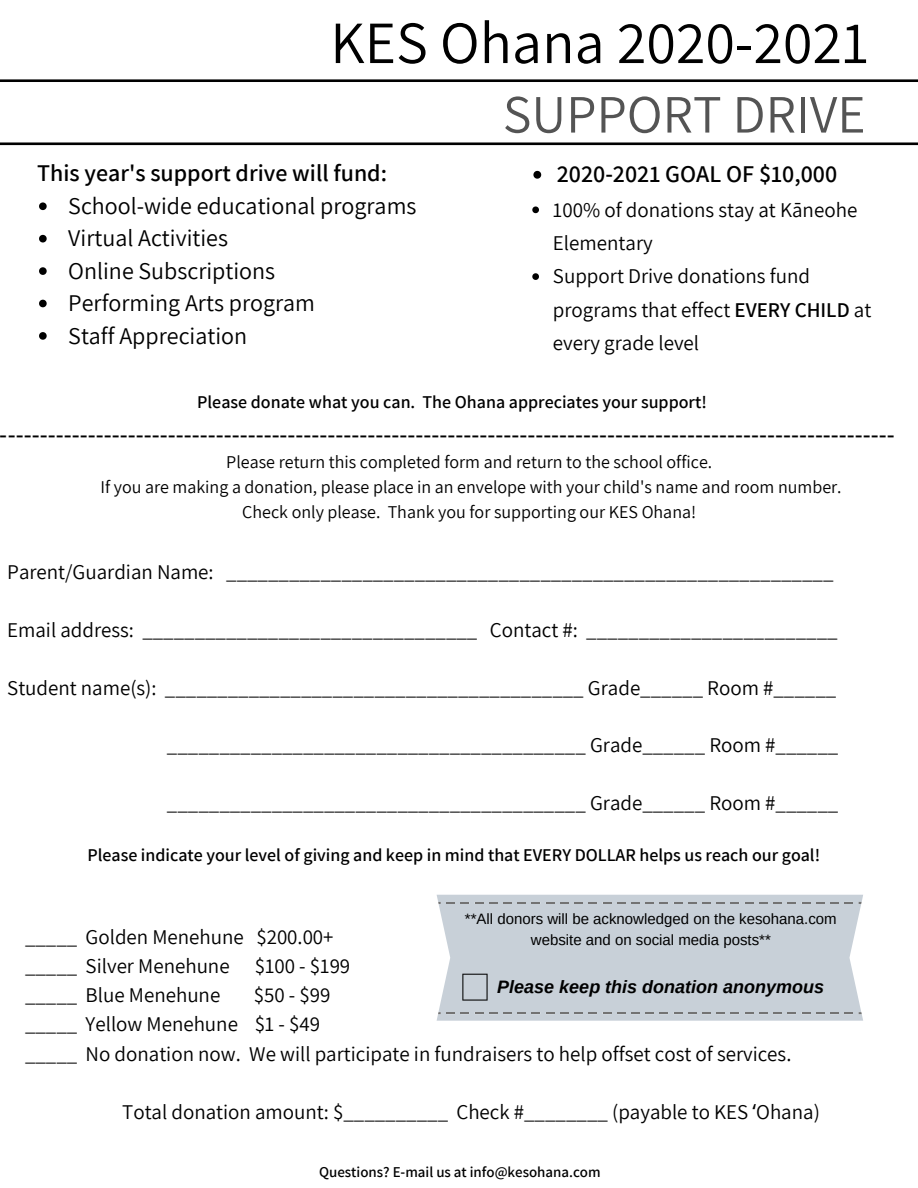
<style>
.page{position:relative;width:918px;height:1188px;background:#fff}
.page>*{position:absolute;margin:0;border:0;box-sizing:border-box;transform-origin:0 0}
.t1{font:60px "Assistant";color:#000}
.t2{font:54px "Assistant";color:#545454}
.t3{font:24px "Arimo";color:#000}
.t4{font:24px "Assistant";color:#000}
.t5{font:600 24px "Assistant";color:#000}
.t6{font:21px/33.5px "Assistant";color:#000}
.t7{font:18px "Assistant";color:#000}
.t8{font:600 18px "Assistant";color:#000}
.t9{font:italic 700 18px "Arimo";color:#000}
.t10{font:15px/20.2px "Arimo";color:#000;text-align:center}
.t11{font:600 15px "Assistant";color:#000}
.s1{font-weight:600}
.s2{font-family:"Noto Sans"}
</style>
<div class="page">
<svg style="left:0;top:79px;width:918px;height:3px;background:#222"></svg>
<svg style="left:0;top:142px;width:918px;height:3px;background:#292929"></svg>
<svg style="left:533px;top:171px;width:8px;height:8px"></svg>
<svg style="left:532px;top:206px;width:7px;height:7px"></svg>
<svg style="left:532px;top:273px;width:7px;height:7px"></svg>
<svg style="left:39px;top:202px;width:8px;height:8px"></svg>
<svg style="left:39px;top:235px;width:8px;height:7px"></svg>
<svg style="left:39px;top:267px;width:8px;height:8px"></svg>
<svg style="left:39px;top:300px;width:8px;height:7px"></svg>
<svg style="left:39px;top:332px;width:8px;height:8px"></svg>
<div style="left:437px;top:895px;width:426px;height:126px;background:#c8d0d8"></div>
<svg style="left:589px;top:902px;width:8px;height:2px"></svg>
<svg style="left:546px;top:902px;width:8px;height:2px"></svg>
<svg style="left:560px;top:1012px;width:23px;height:2px"></svg>
<svg style="left:560px;top:902px;width:23px;height:2px"></svg>
<svg style="left:589px;top:1012px;width:8px;height:2px"></svg>
<svg style="left:603px;top:1012px;width:8px;height:2px"></svg>
<svg style="left:603px;top:902px;width:8px;height:2px"></svg>
<svg style="left:617px;top:1012px;width:37px;height:2px"></svg>
<svg style="left:546px;top:1012px;width:8px;height:2px"></svg>
<svg style="left:475px;top:1012px;width:8px;height:2px"></svg>
<svg style="left:475px;top:902px;width:8px;height:2px"></svg>
<svg style="left:461px;top:1012px;width:8px;height:2px"></svg>
<svg style="left:461px;top:902px;width:8px;height:2px"></svg>
<svg style="left:532px;top:1012px;width:8px;height:2px"></svg>
<svg style="left:489px;top:902px;width:37px;height:2px"></svg>
<svg style="left:532px;top:902px;width:8px;height:2px"></svg>
<svg style="left:489px;top:1012px;width:37px;height:2px"></svg>
<svg style="left:617px;top:902px;width:37px;height:2px"></svg>
<svg style="left:802px;top:902px;width:8px;height:2px"></svg>
<svg style="left:759px;top:902px;width:23px;height:2px"></svg>
<svg style="left:745px;top:902px;width:8px;height:2px"></svg>
<svg style="left:759px;top:1012px;width:23px;height:2px"></svg>
<svg style="left:788px;top:1012px;width:8px;height:2px"></svg>
<svg style="left:745px;top:1012px;width:8px;height:2px"></svg>
<svg style="left:802px;top:1012px;width:8px;height:2px"></svg>
<svg style="left:788px;top:902px;width:8px;height:2px"></svg>
<svg style="left:674px;top:902px;width:8px;height:2px"></svg>
<svg style="left:660px;top:902px;width:8px;height:2px"></svg>
<svg style="left:674px;top:1012px;width:8px;height:2px"></svg>
<svg style="left:731px;top:902px;width:8px;height:2px"></svg>
<svg style="left:731px;top:1012px;width:8px;height:2px"></svg>
<svg style="left:688px;top:902px;width:37px;height:2px"></svg>
<svg style="left:660px;top:1012px;width:8px;height:2px"></svg>
<svg style="left:688px;top:1012px;width:37px;height:2px"></svg>
<svg style="left:816px;top:902px;width:37px;height:2px"></svg>
<svg style="left:816px;top:1012px;width:37px;height:2px"></svg>
<svg style="left:438px;top:1012px;width:17px;height:2px"></svg>
<svg style="left:438px;top:902px;width:17px;height:2px"></svg>
<svg style="left:462px;top:974px;width:26px;height:27px"></svg>
<p class="t1" style="left:330px;top:2px;width:540px">KES Ohana 2020-2021</p>
<p class="t2" style="left:503px;top:77px;width:364px">SUPPORT DRIVE</p>
<p class="t5" style="left:557px;top:158px;width:282px">2020-2021 GOAL OF $10,000</p>
<p class="t6" style="left:553px;top:192px;width:306px">100% of donations stay at Kāneohe<br>Elementary</p>
<p class="t6" style="left:553px;top:259px;width:320px">Support Drive donations fund programs that effect <span class="s1">EVERY CHILD</span> at every grade level</p>
<p class="t5" style="left:37px;top:157px;width:351px">This year's support drive will fund:</p>
<p class="t4" style="left:68px;top:189px;width:350px">School-wide educational programs</p>
<p class="t4" style="left:68px;top:222px;width:161px">Virtual Activities</p>
<p class="t4" style="left:68px;top:254px;width:208px">Online Subscriptions</p>
<p class="t4" style="left:68px;top:287px;width:248px">Performing Arts program</p>
<p class="t4" style="left:68px;top:319px;width:180px">Staff Appreciation</p>
<p class="t8" style="left:197px;top:390px;width:511px">Please donate what you can. The Ohana appreciates your support!</p>
<p class="t3" style="left:0;top:421px;width:896px">----------------------------------------------------------------------------------------------------------------</p>
<p class="t7" style="left:226px;top:450px;width:487px">Please return this completed form and return to the school office.</p>
<p class="t7" style="left:100px;top:474px;width:743px">If you are making a donation, please place in an envelope with your child's name and room number.</p>
<p class="t7" style="left:242px;top:499px;width:455px">Check only please. Thank you for supporting our KES Ohana!</p>
<p class="t6" style="left:7px;top:555px;width:828px">Parent/Guardian Name: __________________________________________________________</p>
<p class="t6" style="left:7px;top:613px;width:832px">Email address: ________________________________ Contact #: ________________________</p>
<p class="t6" style="left:7px;top:670px;width:831px">Student name(s): ________________________________________ Grade______ Room #______</p>
<p class="t6" style="left:167px;top:728px;width:673px">________________________________________ Grade______ Room #______</p>
<p class="t6" style="left:167px;top:785px;width:673px">________________________________________ Grade______ Room #______</p>
<p class="t8" style="left:88px;top:842px;width:734px">Please indicate your level of giving and keep in mind that EVERY DOLLAR helps us reach our goal!</p>
<p class="t10" style="left:465px;top:909px;width:373px">**All donors will be acknowledged on the kesohana.com website and on social media posts**</p>
<p class="t9" style="left:497px;top:977px;width:328px">Please keep this donation anonymous</p>
<p class="t6" style="left:25px;top:919px;width:310px">_____ Golden Menehune $200.00+</p>
<p class="t6" style="left:25px;top:949px;width:327px">_____ Silver Menehune $100 - $199</p>
<p class="t6" style="left:25px;top:978px;width:197px">_____ Blue Menehune</p>
<p class="t6" style="left:254px;top:978px;width:78px">$50 - $99</p>
<p class="t6" style="left:25px;top:1007px;width:297px">_____ Yellow Menehune $1 - $49</p>
<p class="t6" style="left:25px;top:1036px;width:768px">_____ No donation now. We will participate in fundraisers to help offset cost of services.</p>
<p class="t6" style="left:122px;top:1095px;width:699px">Total donation amount: $__________ Check #________ (payable to KES <span class="s2">ʻ</span>Ohana)</p>
<p class="t11" style="left:319px;top:1162px;width:283px">Questions? E-mail us at info@kesohana.com</p>
</div>
